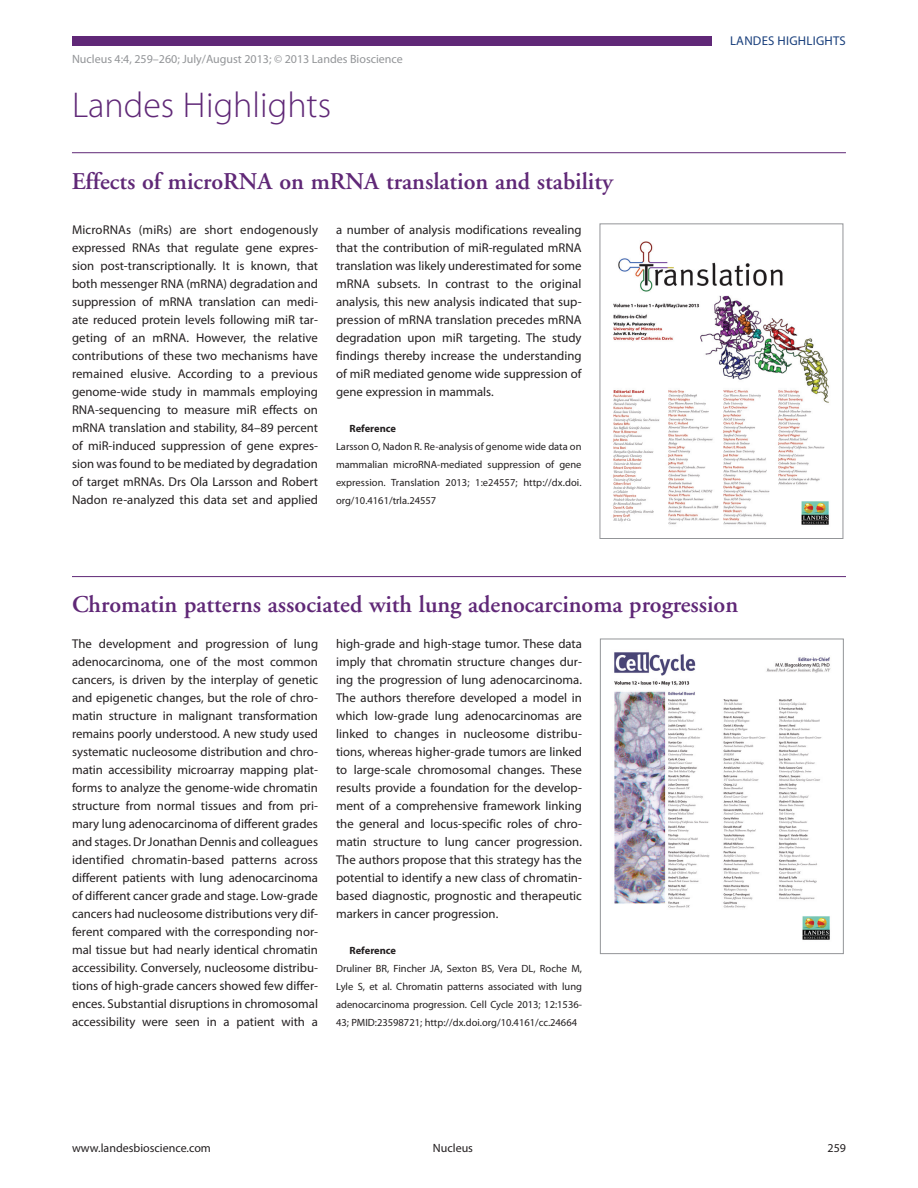
<style>
.page{position:relative;width:918px;height:1188px;background:#fff}
.page>*{position:absolute;margin:0;border:0;box-sizing:border-box;transform-origin:0 0}
.t1{font:300 36px "Myriad Pro";color:#602877}
.t2{font:600 24px "Adobe Garamond";color:#602877}
.t3{font:12.75px/18px "Myriad Pro";color:#231f20;text-align:justify}
.t4{font:12.75px "Myriad Pro";letter-spacing:.02em;color:#193f7c}
.t5{font:12px "Myriad Pro";color:#939598}
.t6{font:12px "Myriad Pro";color:#231f20}
.t7{font:10.5px/18px "Myriad Pro";color:#231f20;text-align:justify}
.t8{font:700 10.5px "Myriad Pro";color:#231f20}
</style>
<div class="page">
<div style="left:72px;top:36px;width:640px;height:10px;background:#602877"></div>
<hr style="left:72px;top:152px;width:774px;height:1px;background:#602877">
<hr style="left:72px;top:576px;width:774px;height:1px;background:#602877">
<img style="left:613px;top:241px;width:216px;height:284px">
<div style="left:600px;top:223px;width:243px;height:316px;border:1px solid #939598"></div>
<img style="left:614px;top:652px;width:217px;height:288px">
<div style="left:600px;top:639px;width:244px;height:315px;border:1px solid #939598"></div>
<p class="t5" style="left:72px;top:52px;width:332px">Nucleus 4:4, 259–260; July/August 2013; © 2013 Landes Bioscience</p>
<h1 class="t1" style="left:72px;top:83px;width:261px">Landes Highlights</h1>
<h2 class="t2" style="left:72px;top:168px;width:542px">Effects of microRNA on mRNA translation and stability</h2>
<p class="t3" style="left:72px;top:221px;width:248px">MicroRNAs (miRs) are short endogenously expressed RNAs that regulate gene expres&shy;sion post-transcriptionally. It is known, that both messenger RNA (mRNA) degradation and suppression of mRNA translation can medi&shy;ate reduced protein levels following miR tar&shy;geting of an mRNA. However, the relative contributions of these two mechanisms have remained elusive. According to a previous genome-wide study in mammals employing RNA-sequencing to measure miR effects on mRNA translation and stability, 84–89 percent of miR-induced suppression of gene expres&shy;sion was found to be mediated by degradation of target mRNAs. Drs Ola Larsson and Robert Nadon re-analyzed this data set and applied</p>
<p class="t3" style="left:336px;top:221px;width:247px">a number of analysis modifications revealing that the contribution of miR-regulated mRNA translation was likely underestimated for some mRNA subsets. I n contrast to the original analysis, this new analysis indicated that sup&shy;pression of mRNA translation precedes mRNA degradation upon miR targeting. The study findings thereby increase the understanding of miR mediated genome wide suppression of gene expression in mammals.</p>
<p class="t8" style="left:350px;top:422px;width:48px">Reference</p>
<p class="t7" style="left:336px;top:437px;width:247px">Larsson O, Nadon R. Re-analysis of genome wide data on mammalian microRNA-mediated suppression of gene expression. Translation 2013; 1:e24557; http://dx.doi. org/10.4161/trla.24557</p>
<p class="t4" style="left:730px;top:33px;width:8px">lan</p>
<p class="t4" style="left:753px;top:33px;width:93px">des highlights</p>
<h2 class="t2" style="left:72px;top:592px;width:668px">Chromatin patterns associated with lung adenocarcinoma progression</h2>
<p class="t3" style="left:72px;top:635px;width:248px">The development and progression of lung adenocarcinoma, one of the most common cancers, is driven by the interplay of genetic and epigenetic changes, but the role of chro&shy;matin structure in malignant transformation remains poorly understood. A new study used systematic nucleosome distribution and chro&shy;matin accessibility microarray mapping plat&shy;forms to analyze the genome-wide chromatin structure from normal tissues and from pri&shy;mary lung adenocarcinoma of different grades and stages. Dr Jonathan Dennis and colleagues identified chromatin-based patterns across different patients with lung adenocarcinoma of different cancer grade and stage. Low-grade cancers had nucleosome distributions very dif&shy;ferent compared with the corresponding nor&shy;mal tissue but had nearly identical chromatin accessibility. Conversely, nucleosome distribu&shy;tions of high-grade cancers showed few differ&shy;ences. Substantial disruptions in chromosomal accessibility were seen in a patient with a</p>
<p class="t3" style="left:336px;top:635px;width:247px">high-grade and high-stage tumor. These data imply that chromatin structure changes dur&shy;ing the progression of lung adenocarcinoma.<br>The authors therefore developed a model in which low-grade lung adenocarcinomas are linked to changes in nucleosome distribu&shy;tions, whereas higher-grade tumors are linked to large-scale chromosomal changes. These results provide a foundation for the develop&shy;ment of a comprehensive framework linking the general and locus-specific roles of chro&shy;matin structure to lung cancer progression.<br>The authors propose that this strategy has the potential to identify a new class of chromatin&shy;based diagnostic, prognostic and therapeutic markers in cancer progression.</p>
<p class="t8" style="left:350px;top:944px;width:48px">Reference</p>
<p class="t7" style="left:336px;top:960px;width:248px">Druliner BR, Fincher JA, Sexton BS, Vera DL, Roche M, Lyle S, et al. Chromatin patterns associated with lung adenocarcinoma progression. Cell Cycle 2013; 12:1536- 43; PMID:23598721; http://dx.doi.org/10.4161/cc.24664</p>
<p class="t6" style="left:72px;top:1141px;width:140px">www.landesbioscience.com</p>
<p class="t6" style="left:433px;top:1141px;width:42px">Nucleus</p>
<p class="t6" style="left:828px;top:1141px;width:20px">259</p>
</div>
